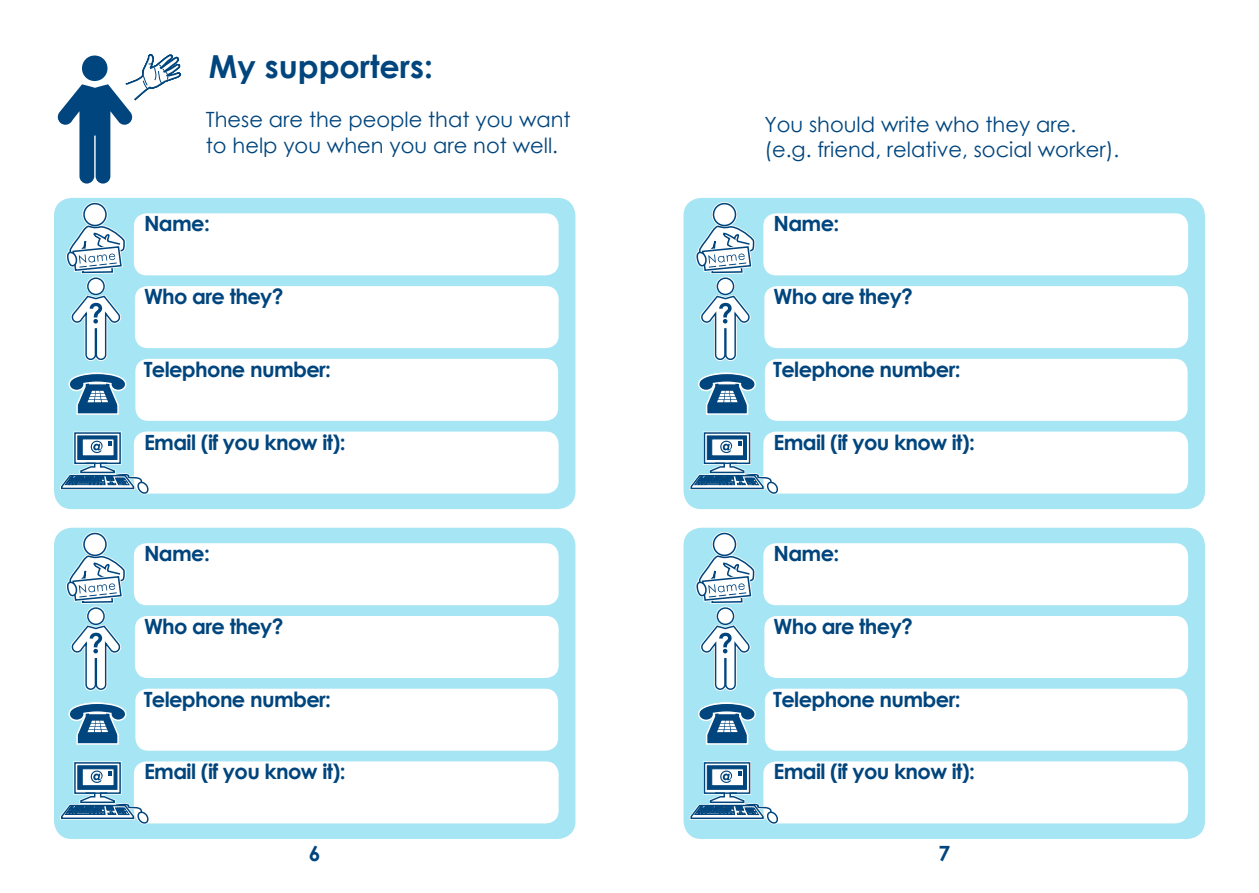
<style>
.page{position:relative;width:1259px;height:893px;background:#fff}
.page>*{position:absolute;margin:0;border:0;box-sizing:border-box;transform-origin:0 0}
.t1{font:700 31.65px "Century Gothic";color:#00457d}
.t2{font:700 21px "Century Gothic";letter-spacing:-.03em;color:#00457d}
.t3{font:21px/25.2px "Century Gothic";color:#00457d}
</style>
<div class="page">
<svg style="left:57px;top:54px;width:124px;height:130px"></svg>
<div style="left:54px;top:198px;width:521px;height:311px;background:#a6e5f3;border-radius:18px"></div>
<div style="left:134px;top:213px;width:424px;height:62px;background:#fff;border-radius:13px"></div>
<div style="left:135px;top:286px;width:423px;height:62px;background:#fff;border-radius:13px"></div>
<div style="left:135px;top:359px;width:423px;height:62px;background:#fff;border-radius:13px"></div>
<div style="left:134px;top:432px;width:424px;height:62px;background:#fff;border-radius:13px"></div>
<svg style="left:68px;top:372px;width:59px;height:43px"></svg>
<div style="left:84px;top:204px;width:22px;height:22px;background:#00457d;border-radius:50%"></div>
<div style="left:82px;top:202px;width:26px;height:25px;border:3px solid #fff;border-radius:50%"></div>
<div style="left:84px;top:204px;width:22px;height:21px;background:#fff;border-radius:50%"></div>
<div style="left:83px;top:203px;width:24px;height:23px;border:2px solid #00457d;border-radius:50%"></div>
<svg style="left:66px;top:222px;width:60px;height:139px"></svg>
<svg style="left:60px;top:431px;width:90px;height:64px"></svg>
<div style="left:683px;top:198px;width:522px;height:311px;background:#a6e5f3;border-radius:18px"></div>
<div style="left:763px;top:213px;width:425px;height:62px;background:#fff;border-radius:13px"></div>
<div style="left:764px;top:286px;width:424px;height:62px;background:#fff;border-radius:13px"></div>
<div style="left:765px;top:359px;width:422px;height:62px;background:#fff;border-radius:13px"></div>
<div style="left:763px;top:432px;width:425px;height:62px;background:#fff;border-radius:13px"></div>
<svg style="left:698px;top:372px;width:58px;height:43px"></svg>
<div style="left:713px;top:204px;width:22px;height:22px;background:#1a578a;border-radius:50%"></div>
<div style="left:712px;top:202px;width:25px;height:25px;border:3px solid #fff;border-radius:50%"></div>
<div style="left:713px;top:204px;width:22px;height:21px;background:#fff;border-radius:50%"></div>
<div style="left:713px;top:203px;width:23px;height:23px;border:2px solid #00457d;border-radius:50%"></div>
<svg style="left:695px;top:222px;width:61px;height:139px"></svg>
<svg style="left:689px;top:431px;width:91px;height:64px"></svg>
<div style="left:54px;top:528px;width:521px;height:311px;background:#a6e5f3;border-radius:18px"></div>
<div style="left:134px;top:543px;width:424px;height:62px;background:#fff;border-radius:13px"></div>
<div style="left:135px;top:616px;width:423px;height:62px;background:#fff;border-radius:13px"></div>
<div style="left:135px;top:689px;width:423px;height:62px;background:#fff;border-radius:13px"></div>
<div style="left:134px;top:761px;width:424px;height:62px;background:#fff;border-radius:13px"></div>
<svg style="left:68px;top:702px;width:59px;height:43px"></svg>
<div style="left:82px;top:532px;width:26px;height:25px;border:3px solid #fff;border-radius:50%"></div>
<div style="left:84px;top:533px;width:22px;height:22px;background:#fff;border-radius:50%"></div>
<div style="left:83px;top:533px;width:24px;height:23px;border:2px solid #00457d;border-radius:50%"></div>
<svg style="left:66px;top:552px;width:60px;height:139px"></svg>
<svg style="left:60px;top:761px;width:90px;height:64px"></svg>
<hr style="left:86px;top:792px;width:21px;height:2px;background:#00457d">
<div style="left:683px;top:528px;width:522px;height:311px;background:#a6e5f3;border-radius:18px"></div>
<div style="left:763px;top:543px;width:425px;height:62px;background:#fff;border-radius:13px"></div>
<div style="left:764px;top:616px;width:424px;height:62px;background:#fff;border-radius:13px"></div>
<div style="left:765px;top:689px;width:422px;height:62px;background:#fff;border-radius:13px"></div>
<div style="left:763px;top:761px;width:425px;height:62px;background:#fff;border-radius:13px"></div>
<svg style="left:698px;top:702px;width:58px;height:43px"></svg>
<div style="left:712px;top:532px;width:25px;height:25px;border:3px solid #fff;border-radius:50%"></div>
<div style="left:713px;top:533px;width:22px;height:22px;background:#fff;border-radius:50%"></div>
<div style="left:713px;top:533px;width:23px;height:23px;border:2px solid #00457d;border-radius:50%"></div>
<svg style="left:695px;top:552px;width:61px;height:139px"></svg>
<svg style="left:689px;top:761px;width:91px;height:64px"></svg>
<hr style="left:715px;top:792px;width:22px;height:2px;background:#00457d">
<h1 class="t1" style="left:209px;top:42px;width:225px">My supporters:</h1>
<p class="t3" style="left:206px;top:107px;width:366px">These are the people that you want to help you when you are not well.</p>
<p class="t3" style="left:764px;top:111px;width:356px">You should write who they are. (e.g. friend, relative, social worker).</p>
<p class="t2" style="left:144px;top:208px;width:67px">Name:</p>
<p class="t2" style="left:773px;top:208px;width:67px">Name:</p>
<p class="t2" style="left:144px;top:280px;width:141px">Who are they?</p>
<p class="t2" style="left:773px;top:280px;width:141px">Who are they?</p>
<p class="t2" style="left:144px;top:353px;width:189px">Telephone number:</p>
<p class="t2" style="left:773px;top:353px;width:189px">Telephone number:</p>
<p class="t2" style="left:144px;top:426px;width:203px">Email (if you know it):</p>
<p class="t2" style="left:773px;top:426px;width:203px">Email (if you know it):</p>
<p class="t2" style="left:144px;top:538px;width:67px">Name:</p>
<p class="t2" style="left:773px;top:538px;width:67px">Name:</p>
<p class="t2" style="left:144px;top:610px;width:141px">Who are they?</p>
<p class="t2" style="left:773px;top:610px;width:141px">Who are they?</p>
<p class="t2" style="left:144px;top:683px;width:189px">Telephone number:</p>
<p class="t2" style="left:773px;top:683px;width:189px">Telephone number:</p>
<p class="t2" style="left:144px;top:756px;width:203px">Email (if you know it):</p>
<p class="t2" style="left:773px;top:756px;width:203px">Email (if you know it):</p>
<p class="t2" style="left:309px;top:837px;width:13px">6</p>
<p class="t2" style="left:938px;top:837px;width:13px">7</p>
</div>
